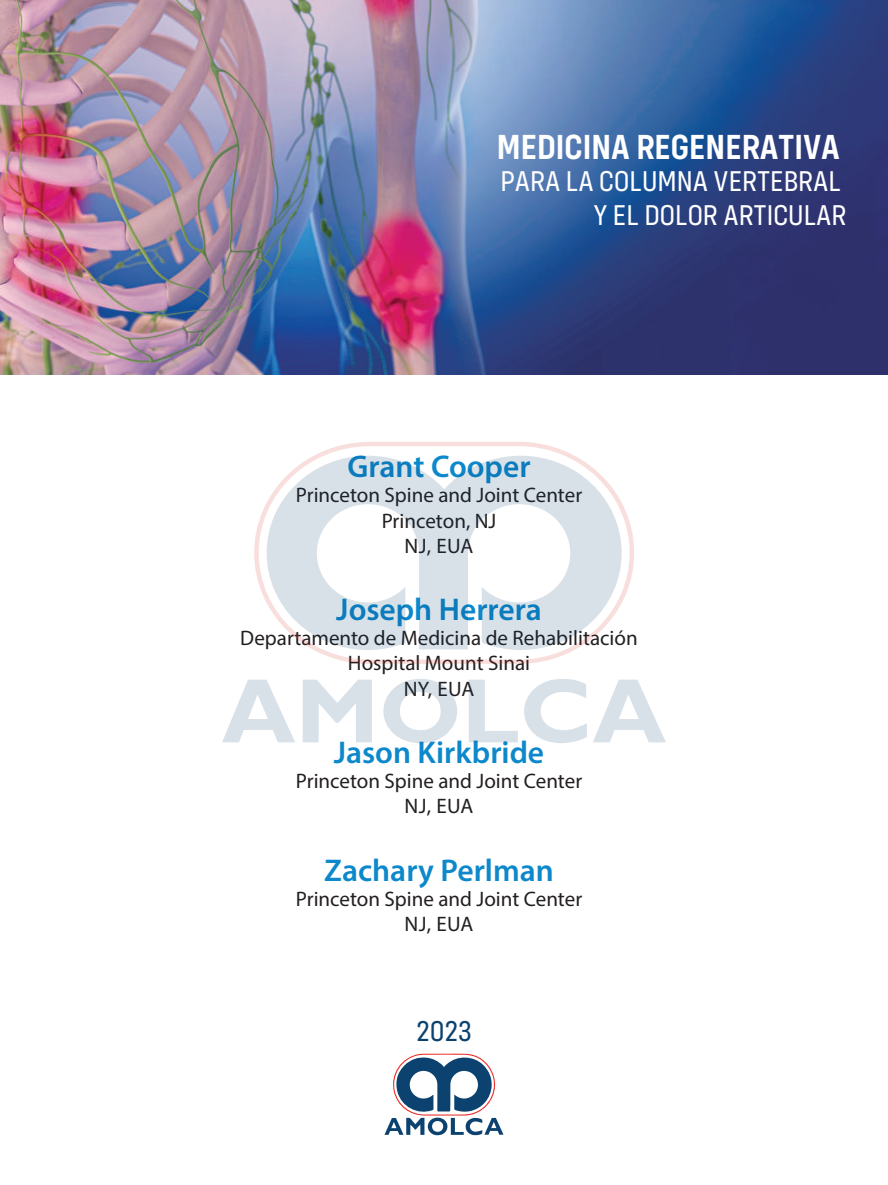
<style>
.page{position:relative;width:888px;height:1185px;background:#fff}
.page>*{position:absolute;margin:0;border:0;box-sizing:border-box;transform-origin:0 0}
.t1{font:600 36.05px "Config Condensed";color:#fff}
.t2{font:600 31.5px "Myriad Pro";color:#0c88cb}
.t3{font:29.57px/33.6px "Config Condensed";color:#fff;text-align:right}
.t4{font:29.57px "Config Condensed";color:#0c426f}
.t5{font:21px/25.2px "Myriad Pro";color:#231f20;text-align:center}
</style>
<div class="page">
<img style="left:0;top:0;width:887px;height:374px">
<svg style="left:384px;top:1053px;width:119px;height:82px"></svg>
<svg style="left:254px;top:442px;width:380px;height:222px"></svg>
<svg style="left:266px;top:456px;width:355px;height:194px;fill:#d9e1e8"></svg>
<svg style="left:222px;top:679px;width:73px;height:63px"></svg>
<svg style="left:302px;top:679px;width:70px;height:63px"></svg>
<svg style="left:383px;top:679px;width:74px;height:64px"></svg>
<svg style="left:469px;top:679px;width:48px;height:63px"></svg>
<svg style="left:524px;top:679px;width:62px;height:64px"></svg>
<svg style="left:593px;top:679px;width:72px;height:63px"></svg>
<h1 class="t1" style="left:496px;top:126px;width:344px">MEDICINA REGENERATIVA</h1>
<h3 class="t3" style="left:500px;top:165px;width:347px">PARA LA COLUMNA VERTEBRAL<br>Y EL DOLOR ARTICULAR</h3>
<h2 class="t2" style="left:347px;top:446px;width:184px">Grant Cooper</h2>
<p class="t5" style="left:296px;top:482px;width:288px">Princeton Spine and Joint Center<br>Princeton, NJ<br>NJ, EUA</p>
<h2 class="t2" style="left:336px;top:589px;width:207px">Joseph Herrera</h2>
<p class="t5" style="left:240px;top:625px;width:398px">Departamento de Medicina de Rehabilitación<br>Hospital Mount Sinai<br>NY, EUA</p>
<h2 class="t2" style="left:333px;top:732px;width:212px">Jason Kirkbride</h2>
<p class="t5" style="left:296px;top:768px;width:288px">Princeton Spine and Joint Center<br>NJ, EUA</p>
<h2 class="t2" style="left:324px;top:850px;width:231px">Zachary Perlman</h2>
<p class="t5" style="left:296px;top:886px;width:288px">Princeton Spine and Joint Center<br>NJ, EUA</p>
<h3 class="t4" style="left:416px;top:1014px;width:57px">2023</h3>
</div>
